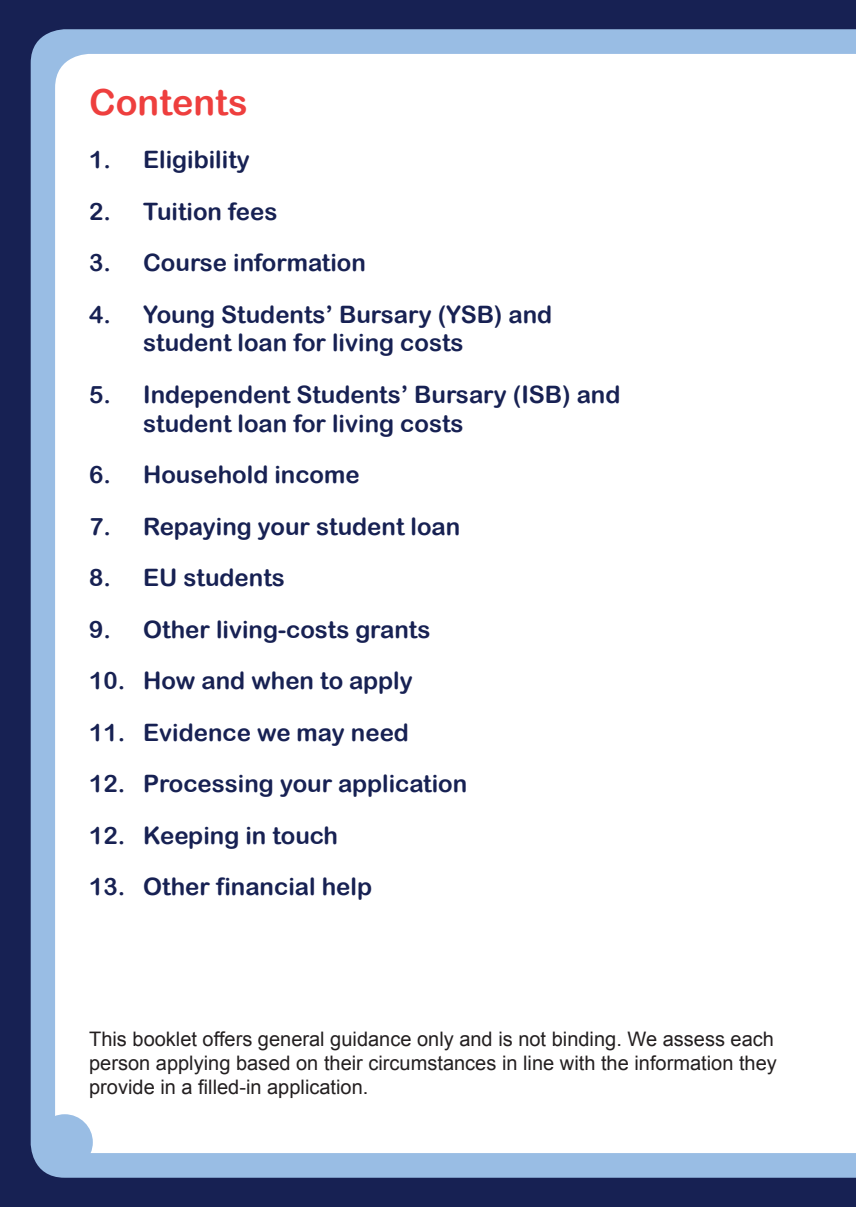
<style>
.page{position:relative;width:856px;height:1207px;background:#fff}
.page>*{position:absolute;margin:0;border:0;box-sizing:border-box;transform-origin:0 0}
.t1{font:36px "Arial Rounded MT Bold";color:#ee3f3e}
.t2{font:24px/28.8px "Arial Rounded MT Bold";color:#172153}
.t3{font:20px/24px "Arial";color:#231f20}
</style>
<div class="page">
<div style="left:0;top:0;width:855px;height:1207px;background:#172153"></div>
<div style="left:31px;top:29px;width:824px;height:1148px;background:#99bde4"></div>
<div style="left:55px;top:54px;width:800px;height:1099px;background:#fff"></div>
<div style="left:37px;top:1114px;width:56px;height:56px;background:#99bde4;border-radius:50%"></div>
<h1 class="t1" style="left:89px;top:81px;width:160px">Contents</h1>
<p class="t2" style="left:89px;top:145px;width:162px">1. Eligibility</p>
<p class="t2" style="left:89px;top:196px;width:189px">2. Tuition fees</p>
<p class="t2" style="left:89px;top:248px;width:278px">3. Course information</p>
<p class="t2" style="left:143px;top:299px;width:410px;text-indent:-54px">4. Young Students’ Bursary (YSB) and student loan for living costs</p>
<p class="t2" style="left:143px;top:380px;width:478px;text-indent:-54px">5. Independent Students’ Bursary (ISB) and student loan for living costs</p>
<p class="t2" style="left:89px;top:460px;width:272px">6. Household income</p>
<p class="t2" style="left:89px;top:511px;width:372px">7. Repaying your student loan</p>
<p class="t2" style="left:89px;top:563px;width:197px">8. EU students</p>
<p class="t2" style="left:89px;top:614px;width:342px">9. Other living-costs grants</p>
<p class="t2" style="left:89px;top:666px;width:325px">10. How and when to apply</p>
<p class="t2" style="left:89px;top:717px;width:321px">11. Evidence we may need</p>
<p class="t2" style="left:89px;top:769px;width:379px">12. Processing your application</p>
<p class="t2" style="left:89px;top:820px;width:250px">12. Keeping in touch</p>
<p class="t2" style="left:89px;top:872px;width:284px">13. Other financial help</p>
<p class="t3" style="left:89px;top:1027px;width:688px">This booklet offers general guidance only and is not binding. We assess each person applying based on their circumstances in line with the information they provide in a filled-in application.</p>
</div>
